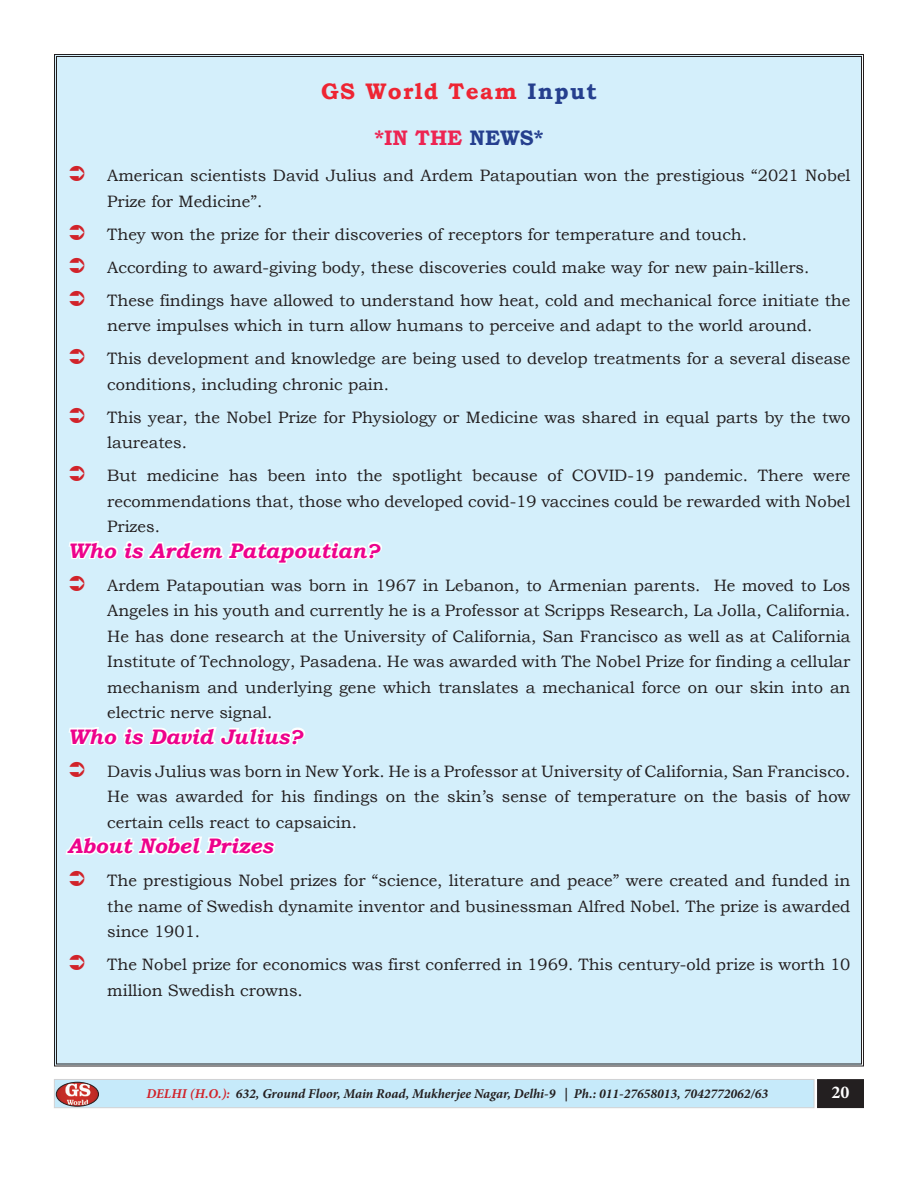
<style>
.page{position:relative;width:918px;height:1188px;background:#fff}
.page>*{position:absolute;margin:0;border:0;box-sizing:border-box;transform-origin:0 0}
.t1{font:700 22.5px "Bookman Old Style";letter-spacing:.06em;color:#ee2533}
.t2{font:italic 700 21px "Bookman Old Style";color:#ed028c}
.t3{font:700 21px "Bookman Old Style";color:#ed2452}
.t4{font:700 18px "Minion Pro";color:#fff}
.t5{font:16.5px/25.5px "Bookman Old Style";color:#231f20}
.t6{font:italic 700 13.5px "Minion Pro";color:#231f20}
.s1{color:#253f8e}
.s2{color:#d1232a}
</style>
<div class="page">
<div style="left:54px;top:1079px;width:760px;height:29px;background:#c6eafa;border:1px solid #d1d2d4"></div>
<div style="left:818px;top:1080px;width:45px;height:27px;background:#231f20"></div>
<div style="left:817px;top:1079px;width:47px;height:29px;border:2px solid #231f20"></div>
<img style="left:56px;top:1082px;width:43px;height:24px">
<div style="left:56px;top:1082px;width:43px;height:24px;border:1px solid #231f20;border-radius:50%"></div>
<div style="left:54px;top:54px;width:810px;height:1013px;background:#d4effb"></div>
<svg style="left:70px;top:166px;width:14px;height:15px"></svg>
<svg style="left:70px;top:224px;width:14px;height:16px"></svg>
<svg style="left:70px;top:257px;width:14px;height:16px"></svg>
<svg style="left:70px;top:290px;width:14px;height:16px"></svg>
<svg style="left:70px;top:349px;width:14px;height:15px"></svg>
<svg style="left:70px;top:407px;width:14px;height:16px"></svg>
<svg style="left:67px;top:466px;width:318px;height:125px;background:#d8f0fb"></svg>
<svg style="left:67px;top:657px;width:241px;height:120px;background:#d8f0fb"></svg>
<svg style="left:64px;top:814px;width:214px;height:72px"></svg>
<svg style="left:70px;top:955px;width:14px;height:15px"></svg>
<h1 class="t1" style="left:321px;top:75px;width:277px">GS World Team <span class="s1">Input</span></h1>
<p class="t3" style="left:375px;top:122px;width:170px">*IN THE <span class="s1">NEWS*</span></p>
<p class="t5" style="left:107px;top:163px;width:745px">American scientists David Julius and Ardem Patapoutian won the prestigious “2021 Nobel<br>Prize for Medicine”.</p>
<p class="t5" style="left:107px;top:217px;width:745px;line-height:33px">They won the prize for their discoveries of receptors for temperature and touch.<br>According to award-giving body, these discoveries could make way for new pain-killers.<br>These findings have allowed to understand how heat, cold and mechanical force initiate the</p>
<p class="t5" style="left:107px;top:309px;width:745px;line-height:33px">nerve impulses which in turn allow humans to perceive and adapt to the world around.<br>This development and knowledge are being used to develop treatments for a several disease</p>
<p class="t5" style="left:107px;top:367px;width:745px;line-height:33px">conditions, including chronic pain.<br>This year, the Nobel Prize for Physiology or Medicine was shared in equal parts by the two</p>
<p class="t5" style="left:107px;top:426px;width:745px;line-height:33px">laureates.<br>But medicine has been into the spotlight because of COVID-19 pandemic. There were</p>
<p class="t5" style="left:107px;top:488px;width:745px">recommendations that, those who developed covid-19 vaccines could be rewarded with Nobel<br>Prizes.</p>
<p class="t2" style="left:68px;top:535px;width:313px">Who is Ardem Patapoutian?</p>
<p class="t5" style="left:107px;top:572px;width:745px;text-align:justify">Ardem Patapoutian was born in 1967 in Lebanon, to Armenian parents. He moved to Los Angeles in his youth and currently he is a Professor at Scripps Research, La Jolla, California.<br>He has done research at the University of California, San Francisco as well as at California Institute of Technology, Pasadena. He was awarded with The Nobel Prize for finding a cellular mechanism and underlying gene which translates a mechanical force on our skin into an electric nerve signal.</p>
<p class="t2" style="left:68px;top:721px;width:236px">Who is David Julius?</p>
<p class="t5" style="left:107px;top:758px;width:745px;text-align:justify">Davis Julius was born in New York. He is a Professor at University of California, San Francisco.<br>He was awarded for his findings on the skin’s sense of temperature on the basis of how certain cells react to capsaicin.</p>
<p class="t2" style="left:68px;top:830px;width:207px">About Nobel Prizes</p>
<p class="t5" style="left:107px;top:868px;width:745px;text-align:justify">The prestigious Nobel prizes for “science, literature and peace” were created and funded in the name of Swedish dynamite inventor and businessman Alfred Nobel. The prize is awarded since 1901.</p>
<p class="t5" style="left:107px;top:952px;width:745px">The Nobel prize for economics was first conferred in 1969. This century-old prize is worth 10 million Swedish crowns.</p>
<p class="t6" style="left:146px;top:1085px;width:623px"><span class="s2">DELHI (H.O.):</span> 632, Ground Floor, Main Road, Mukherjee Nagar, Delhi-9 | Ph.: 011-27658013, 7042772062/63</p>
<p class="t4" style="left:832px;top:1079px;width:19px">20</p>
</div>
